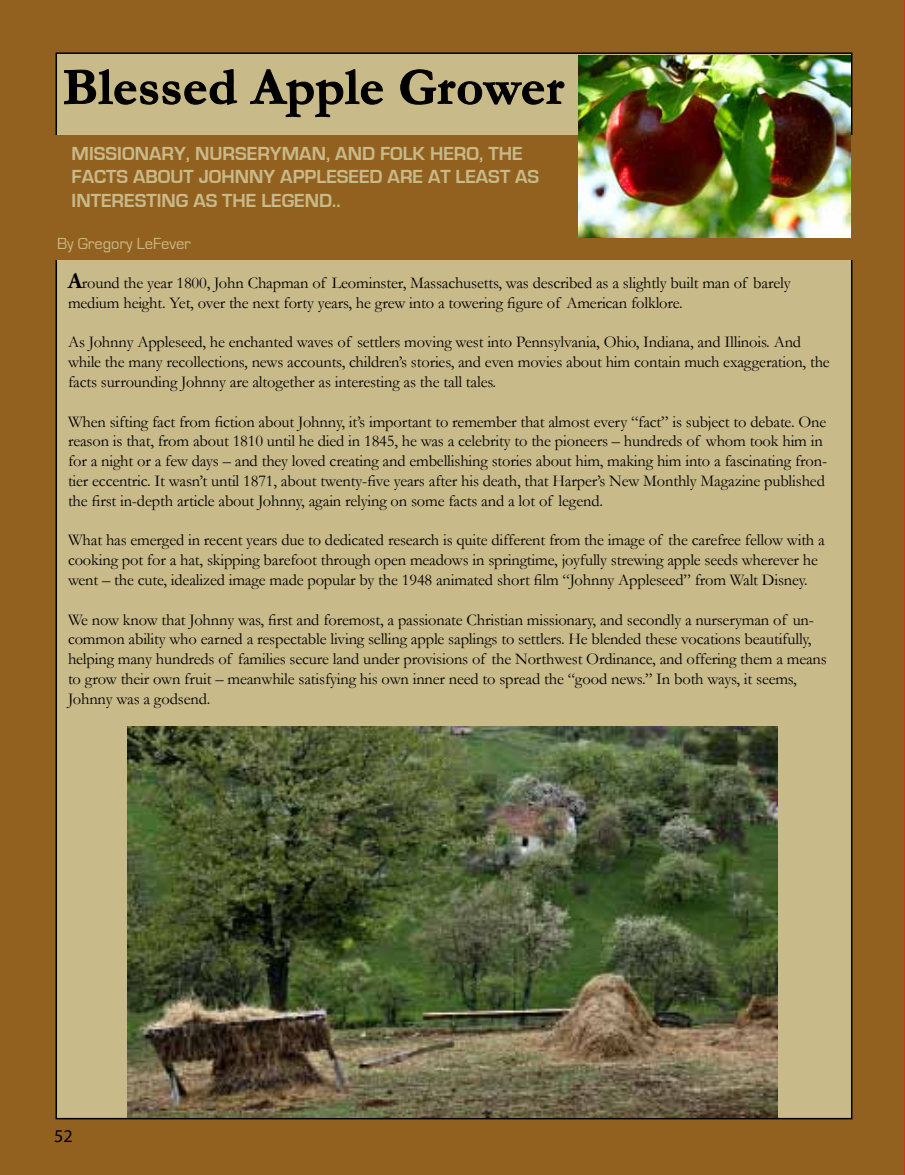
<style>
.page{position:relative;width:905px;height:1175px;background:#fff}
.page>*{position:absolute;margin:0;border:0;box-sizing:border-box;transform-origin:0 0}
.t1{font:700 52.5px "Garamond";letter-spacing:.01em;color:#000}
.t2{font:700 19.5px/23.4px "Eurostile";color:#c9ba8a}
.t3{font:18px "Myriad Pro";color:#000}
.t4{font:16.5px/19.8px "Garamond";letter-spacing:-.01em;color:#000}
.t5{font:16.5px "Eurostile";color:#c9ba8a}
.s1{font-family:"Adobe Garamond Pro";font-weight:700;font-size:22.5px}
</style>
<div class="page">
<div style="left:0;top:0;width:905px;height:1174px;background:#92611f"></div>
<svg style="left:904px;top:0;width:1px;height:1174px"></svg>
<div style="left:56px;top:53px;width:795px;height:1065px;background:#c9ba8a"></div>
<svg style="left:64px;top:69px;width:173px;height:36px"></svg>
<svg style="left:250px;top:69px;width:133px;height:48px"></svg>
<svg style="left:400px;top:69px;width:165px;height:36px"></svg>
<img style="left:127px;top:726px;width:650px;height:391px">
<div style="left:42px;top:135px;width:821px;height:124px;background:#92611f"></div>
<img style="left:578px;top:56px;width:273px;height:182px">
<h1 class="t1" style="left:63px;top:51px;width:503px">Blessed Apple Grower</h1>
<p class="t2" style="left:72px;top:142px;width:469px">MISSIONARY, NURSERYMAN, AND FOLK HERO, THE<br>FACTS ABOUT JOHNNY APPLESEED ARE AT LEAST AS<br>INTERESTING AS THE LEGEND..</p>
<p class="t5" style="left:57px;top:234px;width:135px">By Gregory LeFever</p>
<p class="t4" style="left:68px;top:272px;width:724px"><span class="s1">A</span>round the year 1800, John Chapman of Leominster, Massachusetts, was described as a slightly built man of barely medium height. Yet, over the next forty years, he grew into a towering figure of American folklore.</p>
<p class="t4" style="left:68px;top:332px;width:763px">As Johnny Appleseed, he enchanted waves of settlers moving west into Pennsylvania, Ohio, Indiana, and Illinois. And while the many recollections, news accounts, children’s stories, and even movies about him contain much exaggeration, the facts surrounding Johnny are altogether as interesting as the tall tales.</p>
<p class="t4" style="left:68px;top:411px;width:760px">When sifting fact from fiction about Johnny, it’s important to remember that almost every “fact” is subject to debate. One reason is that, from about 1810 until he died in 1845, he was a celebrity to the pioneers – hundreds of whom took him in for a night or a few days – and they loved creating and embellishing stories about him, making him into a fascinating fron&shy;tier eccentric. It wasn’t until 1871, about twenty-five years after his death, that Harper’s New Monthly Magazine published the first in-depth article about Johnny, again relying on some facts and a lot of legend.</p>
<p class="t4" style="left:68px;top:530px;width:758px">What has emerged in recent years due to dedicated research is quite different from the image of the carefree fellow with a cooking pot for a hat, skipping barefoot through open meadows in springtime, joyfully strewing apple seeds wherever he went – the cute, idealized image made popular by the 1948 animated short film “Johnny Appleseed” from Walt Disney.</p>
<p class="t4" style="left:68px;top:609px;width:760px">We now know that Johnny was, first and foremost, a passionate Christian missionary, and secondly a nurseryman of un&shy;common ability who earned a respectable living selling apple saplings to settlers. He blended these vocations beautifully, helping many hundreds of families secure land under provisions of the Northwest Ordinance, and offering them a means to grow their own fruit – meanwhile satisfying his own inner need to spread the “good news.” In both ways, it seems, Johnny was a godsend.</p>
<p class="t3" style="left:54px;top:1124px;width:20px">52</p>
</div>
